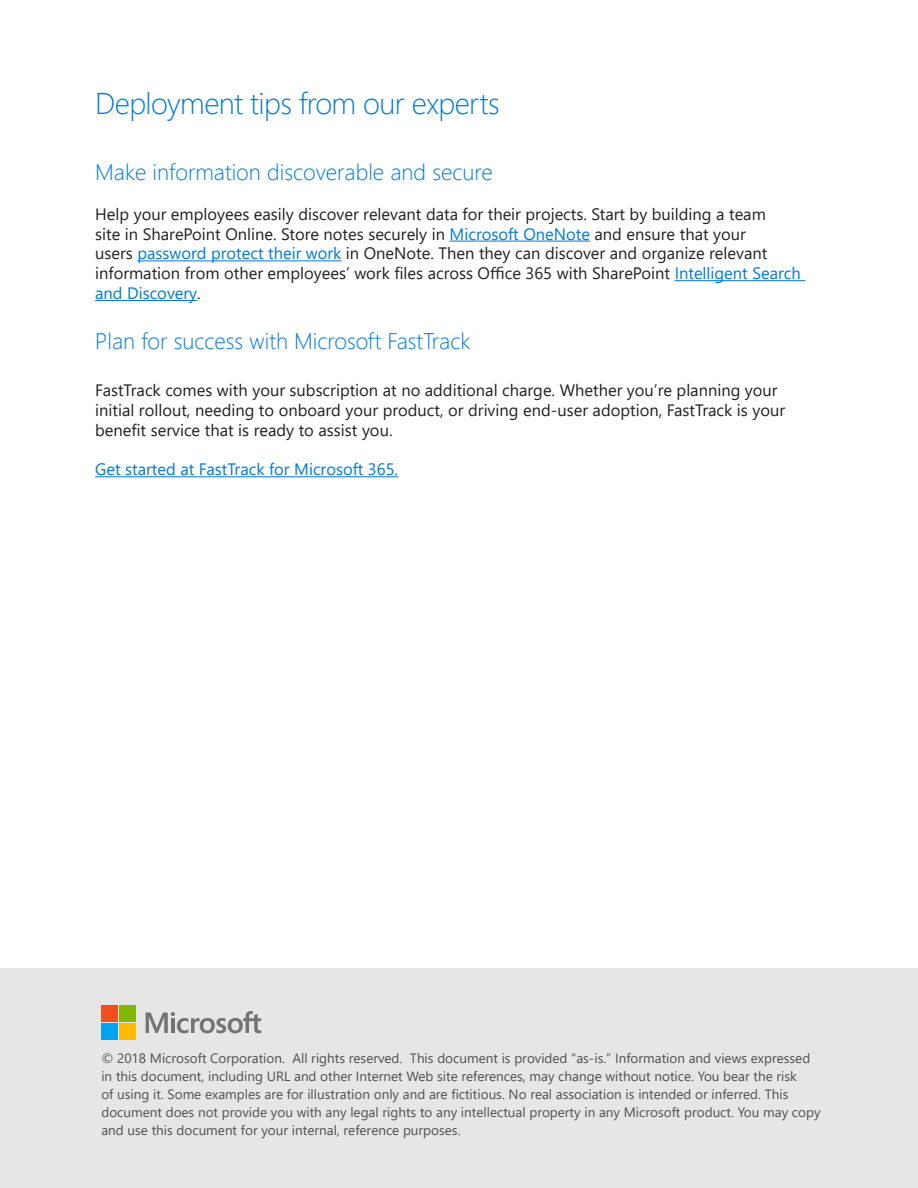
<style>
.page{position:relative;width:918px;height:1188px;background:#fff}
.page>*{position:absolute;margin:0;border:0;box-sizing:border-box;transform-origin:0 0}
.t1{font:300 30px "Segoe UI";letter-spacing:-.02em;color:#0078d7}
.t2{font:300 22.5px "Segoe UI";color:#0078d7}
.t3{font:16.5px/19.8px "Segoe UI";color:#231f20}
.t4{font:16.5px "Segoe UI";color:#0078d7}
.t5{font:13.5px/18px "Segoe UI";color:#4f4f4f}
.s1{color:#0078d7}
</style>
<div class="page">
<hr style="left:450px;top:241px;width:140px;height:1px;background:#0078d7">
<hr style="left:137px;top:260px;width:204px;height:1px;background:#0078d7">
<hr style="left:675px;top:280px;width:130px;height:1px;background:#0078d7">
<hr style="left:95px;top:300px;width:102px;height:1px;background:#0078d7">
<hr style="left:95px;top:476px;width:303px;height:1px;background:#0078d7">
<div style="left:0;top:968px;width:918px;height:220px;background:#e6e6e6"></div>
<svg style="left:146px;top:1011px;width:115px;height:22px"></svg>
<div style="left:101px;top:1006px;width:17px;height:16px;background:#f24f21"></div>
<div style="left:119px;top:1006px;width:16px;height:16px;background:#80ba00"></div>
<div style="left:101px;top:1024px;width:17px;height:16px;background:#00a3f0"></div>
<div style="left:119px;top:1024px;width:16px;height:16px;background:#ffba00"></div>
<p class="t1" style="left:95px;top:75px;width:406px">Deployment tips from our experts</p>
<p class="t2" style="left:95px;top:151px;width:399px">Make information discoverable and secure</p>
<p class="t3" style="left:95px;top:203px;width:707px">Help your employees easily discover relevant data for their projects. Start by building a team<br>site in SharePoint Online. Store notes securely in <span class="s1">Microsoft OneNote</span> and ensure that your<br>users <span class="s1">password protect their work</span> in OneNote. Then they can discover and organize relevant information from other employees’ work files across Office 365 with SharePoint <span class="s1">Intelligent Search and Discovery</span>.</p>
<p class="t2" style="left:95px;top:320px;width:377px">Plan for success with Microsoft FastTrack</p>
<p class="t3" style="left:95px;top:379px;width:691px">FastTrack comes with your subscription at no additional charge. Whether you’re planning your initial rollout, needing to onboard your product, or driving end-user adoption, FastTrack is your benefit service that is ready to assist you.</p>
<p class="t4" style="left:95px;top:454px;width:305px">Get started at FastTrack for Microsoft 365.</p>
<p class="t5" style="left:101px;top:1048px;width:721px">© 2018 Microsoft Corporation. All rights reserved. This document is provided “as-is.” Information and views expressed in this document, including URL and other Internet Web site references, may change without notice. You bear the risk<br>of using it. Some examples are for illustration only and are fictitious. No real association is intended or inferred. This document does not provide you with any legal rights to any intellectual property in any Microsoft product. You may copy and use this document for your internal, reference purposes.</p>
</div>
